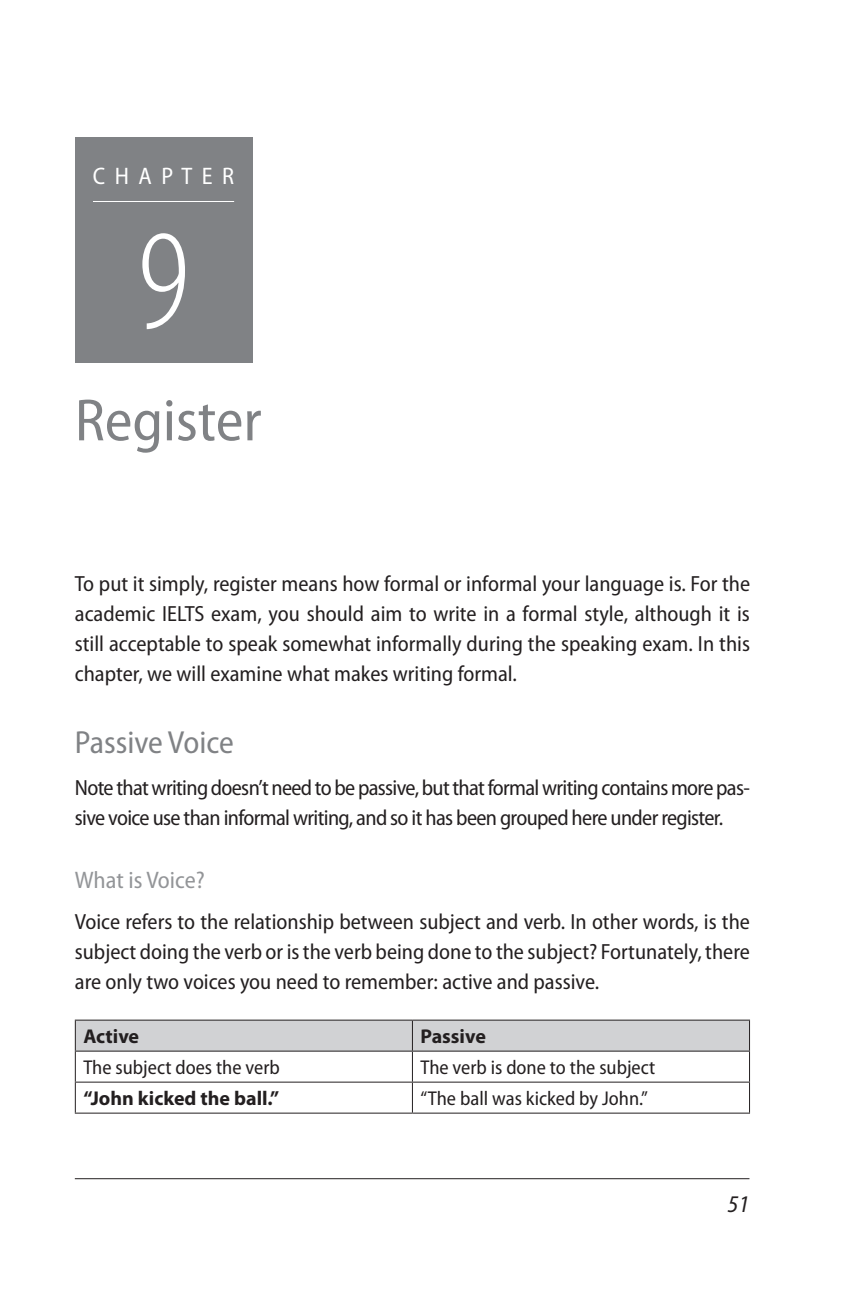
<style>
.page{position:relative;width:864px;height:1296px;background:#fff}
.page>*{position:absolute;margin:0;border:0;box-sizing:border-box;transform-origin:0 0}
.chapter-number{font:300 condensed 144px "Myriad Pro";color:#fff}
.chapter-title{font:semi-condensed 60px "Myriad Pro";color:#808285}
.chapter-1{font:semi-condensed 32px "Myriad Pro";color:#808285}
.chapter-2{font:semi-condensed 24px "Myriad Pro";letter-spacing:-.005em;color:#939598}
.chapter-0{font:semi-condensed 24px "Myriad Pro";color:#fff}
.t1{font:italic semi-condensed 24px "Myriad Pro";color:#231f20}
.bodytext-first{font:semi-condensed 22px/30px "Myriad Pro";letter-spacing:-.03em;color:#231f20;text-align:justify}
.bodytext-first-plus{font:semi-condensed 22px/30px "Myriad Pro";color:#231f20;text-align:justify}
.tabletext{font:semi-condensed 20px "Myriad Pro";color:#231f20}
.tabletext-2{font:700 20px "Myriad Pro";color:#231f20}
</style>
<div class="page">
<hr style="left:75px;top:1178px;width:674px;height:1px;background:#231f20">
<div style="left:76px;top:1021px;width:673px;height:30px;background:#d1d2d4"></div>
<hr style="left:412px;top:1021px;width:1px;height:30px;background:#231f20">
<hr style="left:412px;top:1052px;width:1px;height:30px;background:#231f20">
<hr style="left:75px;top:1082px;width:337px;height:1px;background:#231f20">
<hr style="left:412px;top:1082px;width:338px;height:1px;background:#231f20">
<hr style="left:412px;top:1083px;width:1px;height:30px;background:#231f20">
<hr style="left:75px;top:1052px;width:1px;height:30px;background:#231f20">
<hr style="left:749px;top:1052px;width:1px;height:30px;background:#231f20">
<hr style="left:75px;top:1083px;width:1px;height:30px;background:#231f20">
<hr style="left:749px;top:1083px;width:1px;height:30px;background:#231f20">
<hr style="left:75px;top:1113px;width:337px;height:1px;background:#231f20">
<hr style="left:412px;top:1113px;width:338px;height:1px;background:#231f20">
<hr style="left:75px;top:1020px;width:337px;height:1px;background:#231f20">
<hr style="left:75px;top:1021px;width:1px;height:30px;background:#231f20">
<hr style="left:412px;top:1020px;width:338px;height:1px;background:#231f20">
<hr style="left:749px;top:1021px;width:1px;height:30px;background:#231f20">
<hr style="left:75px;top:1051px;width:337px;height:1px;background:#231f20">
<hr style="left:412px;top:1051px;width:338px;height:1px;background:#231f20">
<div style="left:75px;top:137px;width:177px;height:226px;background:#808285"></div>
<hr style="left:93px;top:201px;width:141px;height:1px;background:#fff">
<p class="chapter-0" style="left:93px;top:163px;width:143px">C H A P T E R</p>
<p class="chapter-number" style="left:138px;top:204px;width:53px">9</p>
<p class="chapter-title" style="left:75px;top:388px;width:188px">Register</p>
<p class="bodytext-first" style="left:75px;top:569px;width:677px">To put it simply, register means how formal or informal your language is. For the academic IELTS exam, you should aim to write in a formal style, although it is still acceptable to speak somewhat informally during the speaking exam. In this chapter, we will examine what makes writing formal.</p>
<p class="chapter-1" style="left:75px;top:725px;width:161px">Passive Voice</p>
<p class="bodytext-first" style="left:75px;top:773px;width:677px">Note that writing doesn’t need to be passive, but that formal writing contains more pas&shy;sive voice use than informal writing, and so it has been grouped here under register.</p>
<p class="chapter-2" style="left:75px;top:867px;width:132px">What is Voice?</p>
<p class="bodytext-first-plus" style="left:75px;top:907px;width:677px">Voice refers to the relationship between subject and verb. In other words, is the subject doing the verb or is the verb being done to the subject? Fortunately, there are only two voices you need to remember: active and passive.</p>
<p class="tabletext-2" style="left:83px;top:1023px;width:57px">Active</p>
<p class="tabletext-2" style="left:420px;top:1023px;width:67px">Passive</p>
<p class="tabletext" style="left:83px;top:1057px;width:198px">The subject does the verb</p>
<p class="tabletext" style="left:420px;top:1057px;width:236px">The verb is done to the subject</p>
<p class="tabletext-2" style="left:83px;top:1085px;width:197px">“John kicked the ball.”</p>
<p class="tabletext" style="left:420px;top:1088px;width:229px">“The ball was kicked by John.”</p>
<p class="t1" style="left:727px;top:1191px;width:24px">51</p>
</div>
